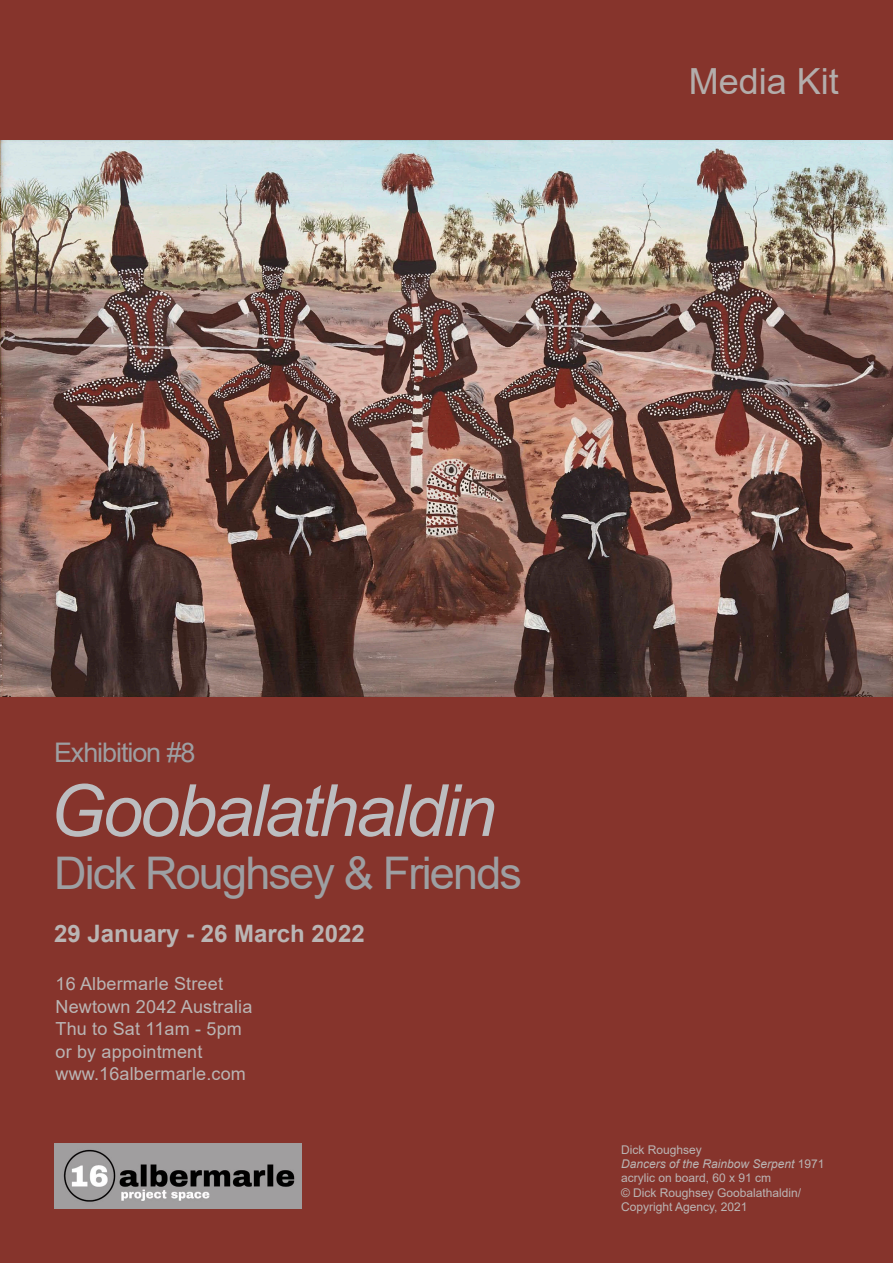
<style>
.page{position:relative;width:893px;height:1263px;background:#86342c}
.page>*{position:absolute;margin:0;border:0;box-sizing:border-box;transform-origin:0 0}
.t1{font:italic 72px "Arial";letter-spacing:-.04em;color:#bcbdc0}
.t2{font:45px "Arial";letter-spacing:-.04em;color:#9d9fa2}
.t3{font:36px "Arial";color:#b3adab}
.t4{font:27px "Arial";letter-spacing:-.04em;color:#9d9fa2}
.t5{font:700 24px "Arial";color:#bab5b4}
.t6{font:18px "Arial";letter-spacing:.01em;color:#bab5b4}
.t7{font:12px "Arial";color:#bab5b4}
.t8{font:italic 12px "Arial";color:#bab5b4}
.s1{font-style:normal}
</style>
<div class="page">
<img style="left:0;top:140px;width:893px;height:557px">
<img style="left:54px;top:1144px;width:247px;height:65px">
<p class="t3" style="left:689px;top:57px;width:152px">Media Kit</p>
<p class="t4" style="left:54px;top:734px;width:143px">Exhibition #8</p>
<p class="t1" style="left:49px;top:764px;width:448px">Goobalathaldin</p>
<p class="t2" style="left:54px;top:842px;width:470px">Dick Roughsey &amp; Friends</p>
<p class="t5" style="left:54px;top:916px;width:312px">29 January - 26 March 2022</p>
<p class="t6" style="left:56px;top:971px;width:169px">16 Albermarle Street</p>
<p class="t6" style="left:56px;top:994px;width:198px">Newtown 2042 Australia</p>
<p class="t6" style="left:56px;top:1016px;width:188px">Thu to Sat 11am - 5pm</p>
<p class="t6" style="left:56px;top:1039px;width:148px">or by appointment</p>
<p class="t6" style="left:56px;top:1061px;width:192px">www.16albermarle.com</p>
<p class="t7" style="left:621px;top:1141px;width:82px">Dick Roughsey</p>
<p class="t8" style="left:621px;top:1156px;width:205px">Dancers of the Rainbow Serpent <span class="s1">1971</span></p>
<p class="t7" style="left:621px;top:1170px;width:152px">acrylic on board, 60 x 91 cm</p>
<p class="t7" style="left:621px;top:1184px;width:182px">© Dick Roughsey Goobalathaldin/</p>
<p class="t7" style="left:621px;top:1199px;width:128px">Copyright Agency, 2021</p>
</div>
